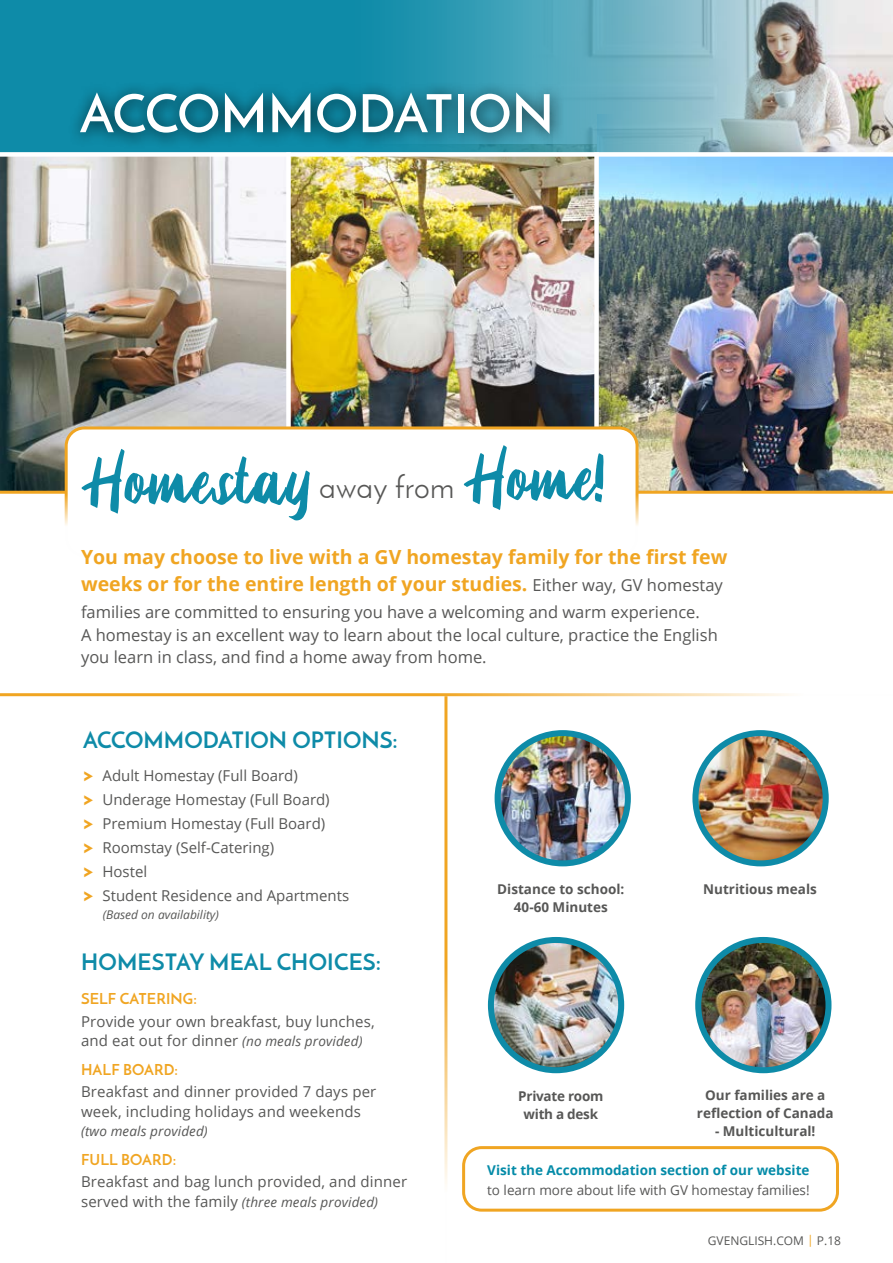
<style>
.page{position:relative;width:893px;height:1263px;background:#fff}
.page>*{position:absolute;margin:0;border:0;box-sizing:border-box;transform-origin:0 0}
.t1{font:85.5px "Briberra";letter-spacing:.01em;color:#0e8ba8}
.t2{font:600 52.5px "Josefin Sans";color:#fff}
.t3{font:31.5px "Josefin Sans";letter-spacing:.01em;color:#575756}
.t4{font:700 22.5px "Josefin Sans";color:#0e8ba8}
.t5{font:700 19.5px/27px "Open Sans";color:#f0a522}
.t6{font:16.5px/22.5px "Open Sans";color:#575756}
.t7{font:15px/24px "Open Sans";letter-spacing:.01em;color:#575756}
.t8{font:700 15px "Josefin Sans";letter-spacing:.01em;color:#f0a522}
.t9{font:700 13.5px/18px "Open Sans";color:#575756;text-align:center}
.t10{font:italic 13.5px "Open Sans";letter-spacing:.01em;color:#575756}
.t11{font:13.5px "Open Sans";color:#575756}
.t12{font:700 13.5px "Open Sans";color:#048ba8}
.t13{font:700 13.5px/18px "Open Sans";letter-spacing:-.02em;color:#575756;text-align:center}
.t14{font:italic 12px "Open Sans";color:#575756}
.t15{font:12px "Open Sans";color:#575756}
.s1{font-weight:400;font-size:16.5px;color:#575756}
.s2{font-family:"Josefin Sans";font-weight:700;font-size:19.5px;color:#f0a522}
.s3{font-style:italic;font-size:13.5px}
.s4{font-style:normal;font-size:15px}
.s5{color:#f0a522}
</style>
<div class="page">
<img style="left:0;top:157px;width:286px;height:334px">
<img style="left:291px;top:157px;width:303px;height:269px">
<img style="left:599px;top:157px;width:294px;height:334px">
<hr style="left:0;top:491px;width:893px;height:3px;background:#f0a522">
<svg style="left:0;top:0;width:893px;height:152px;background:#57a3b4"></svg>
<div style="left:68px;top:81px;width:498px;height:68px;background:#000;opacity:.75"></div>
<div style="left:66px;top:428px;width:571px;height:128px;background:#fff;border-radius:18px"></div>
<div style="left:65px;top:426px;width:573px;height:132px;border:3px solid #f0a522;border-radius:18px"></div>
<div style="left:462px;top:1146px;width:377px;height:65px;border:3px solid #f0a522;border-radius:18px"></div>
<hr style="left:0;top:693px;width:893px;height:3px;background:#f0a522">
<hr style="left:444px;top:696px;width:3px;height:567px;background:#f0a522">
<img style="left:498px;top:733px;width:130px;height:130px;border-radius:65px">
<div style="left:495px;top:730px;width:136px;height:136px;border:6px solid #0e8ba8;border-radius:50%"></div>
<img style="left:695px;top:733px;width:131px;height:130px;border-radius:65px">
<div style="left:692px;top:730px;width:137px;height:136px;border:6px solid #0e8ba8;border-radius:50%"></div>
<img style="left:491px;top:940px;width:130px;height:130px;border-radius:65px">
<div style="left:488px;top:937px;width:136px;height:136px;border:6px solid #0e8ba8;border-radius:50%"></div>
<img style="left:698px;top:940px;width:130px;height:130px;border-radius:65px">
<div style="left:695px;top:937px;width:136px;height:136px;border:6px solid #0e8ba8;border-radius:50%"></div>
<h2 class="t2" style="left:80px;top:81px;width:476px">ACCOMMODATION</h2>
<h1 class="t1" style="left:82px;top:436px;width:233px">Homestay</h1>
<h3 class="t3" style="left:319px;top:468px;width:137px">away from</h3>
<h1 class="t1" style="left:464px;top:433px;width:144px">Home!</h1>
<h3 class="t5" style="left:81px;top:543px;width:648px">You may choose to live with a GV homestay family for the first few weeks or for the entire length of your studies. <span class="s1">Either way, GV homestay</span></h3>
<p class="t6" style="left:81px;top:600px;width:638px">families are committed to ensuring you have a welcoming and warm experience.<br>A homestay is an excellent way to learn about the local culture, practice the English you learn in class, and find a home away from home.</p>
<h3 class="t4" style="left:83px;top:726px;width:316px">ACCOMMODATION OPTIONS:</h3>
<p class="t7" style="left:83px;top:763px;width:268px"><span class="s2">&gt;</span> Adult Homestay (Full Board)<br><span class="s2">&gt;</span> Underage Homestay (Full Board)<br><span class="s2">&gt;</span> Premium Homestay (Full Board)<br><span class="s2">&gt;</span> Roomstay (Self-Catering)<br><span class="s2">&gt;</span> Hostel<br><span class="s2">&gt;</span> Student Residence and Apartments</p>
<p class="t14" style="left:103px;top:906px;width:118px">(Based on availability)</p>
<h3 class="t4" style="left:81px;top:948px;width:302px">HOMESTAY MEAL CHOICES:</h3>
<p class="t8" style="left:81px;top:989px;width:117px">SELF CATERING:</p>
<p class="t7" style="left:81px;top:1011px;width:295px;line-height:19.5px">Provide your own breakfast, buy lunches, and eat out for dinner <span class="s3">(no meals provided)</span></p>
<p class="t8" style="left:81px;top:1060px;width:99px">HALF BOARD:</p>
<p class="t7" style="left:81px;top:1082px;width:297px;line-height:19.5px">Breakfast and dinner provided 7 days per week, including holidays and weekends</p>
<p class="t10" style="left:81px;top:1122px;width:128px">(two meals provided)</p>
<p class="t8" style="left:81px;top:1150px;width:97px">FULL BOARD:</p>
<p class="t7" style="left:81px;top:1169px;width:328px">Breakfast and bag lunch provided, and dinner</p>
<p class="t10" style="left:81px;top:1193px;width:299px"><span class="s4">served with the family</span> (three meals provided)</p>
<p class="t9" style="left:497px;top:880px;width:129px">Distance to school:<br>40-60 Minutes</p>
<p class="t9" style="left:703px;top:880px;width:115px">Nutritious meals</p>
<p class="t13" style="left:518px;top:1086px;width:87px">Private room with a desk</p>
<p class="t9" style="left:697px;top:1086px;width:138px">Our families are a reflection of Canada</p>
<p class="t9" style="left:715px;top:1122px;width:102px">- Multicultural!</p>
<p class="t12" style="left:487px;top:1161px;width:324px">Visit the Accommodation section of our website</p>
<p class="t11" style="left:487px;top:1180px;width:324px">to learn more about life with GV homestay families!</p>
<p class="t15" style="left:708px;top:1233px;width:135px">GVENGLISH.COM <span class="s5">|</span> P.18</p>
</div>
